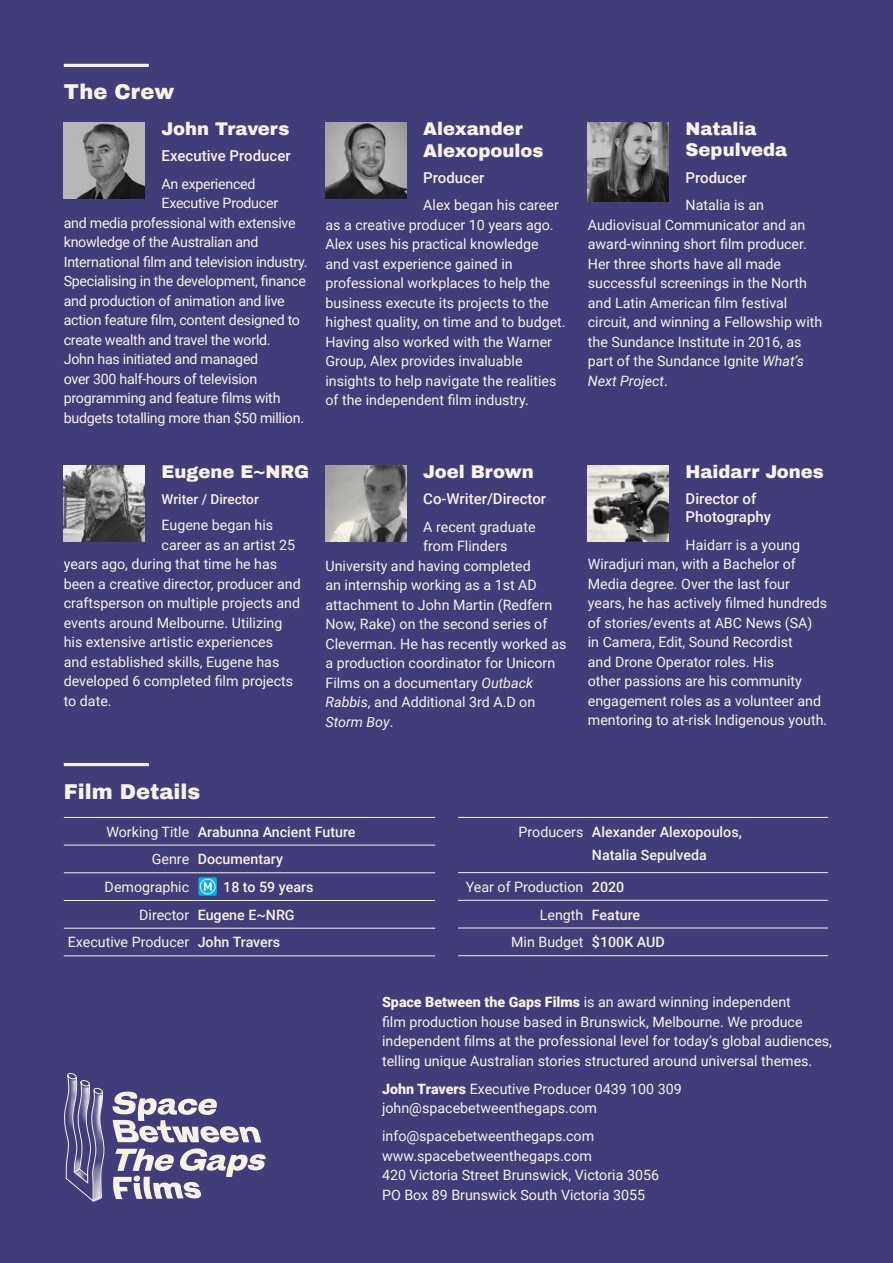
<style>
.page{position:relative;width:893px;height:1263px;background:#403d78}
.page>*{position:absolute;margin:0;border:0;box-sizing:border-box;transform-origin:0 0}
.t1{font:900 21px "Archivo";color:#f8f2e8}
.t2{font:900 18px/21.6px "Archivo";color:#f8f2e8}
.t3{font:500 15px/18px "Roboto";color:#f8f2e8}
.t4{font:14.25px/19.5px "Roboto";color:#f8f2e8}
.t5{font:14.25px "Roboto";letter-spacing:-.02em;color:#f8f2e8}
.t6{font:500 14.25px/23.5px "Roboto";color:#f8f2e8}
.t7{font:italic 14.25px "Roboto";color:#f8f2e8}
.t8{font:500 13.65px "Roboto";color:#f8f2e8}
.s1{font-style:italic}
.s2{font-style:normal}
.s3{font-weight:400}
.s4{font-weight:500}
.s5{font-weight:900}
</style>
<div class="page">
<img style="left:64px;top:122px;width:81px;height:76px">
<svg style="left:113px;top:1091px;width:153px;height:108px"></svg>
<svg style="left:64px;top:1073px;width:40px;height:129px"></svg>
<hr style="left:64px;top:817px;width:134px;height:1px;background:#f8f2e8">
<hr style="left:198px;top:817px;width:237px;height:1px;background:#f8f2e8">
<hr style="left:64px;top:845px;width:134px;height:1px;background:#f8f2e8">
<hr style="left:198px;top:845px;width:237px;height:1px;background:#f8f2e8">
<hr style="left:64px;top:872px;width:134px;height:1px;background:#f8f2e8">
<hr style="left:198px;top:872px;width:237px;height:1px;background:#f8f2e8">
<hr style="left:64px;top:900px;width:134px;height:1px;background:#f8f2e8">
<hr style="left:198px;top:900px;width:237px;height:1px;background:#f8f2e8">
<hr style="left:64px;top:928px;width:134px;height:1px;background:#f8f2e8">
<hr style="left:198px;top:928px;width:237px;height:1px;background:#f8f2e8">
<hr style="left:64px;top:956px;width:134px;height:1px;background:#f8f2e8">
<hr style="left:198px;top:956px;width:237px;height:1px;background:#f8f2e8">
<hr style="left:458px;top:817px;width:134px;height:1px;background:#f8f2e8">
<hr style="left:592px;top:817px;width:236px;height:1px;background:#f8f2e8">
<hr style="left:458px;top:872px;width:134px;height:1px;background:#f8f2e8">
<hr style="left:592px;top:872px;width:236px;height:1px;background:#f8f2e8">
<hr style="left:458px;top:900px;width:134px;height:1px;background:#f8f2e8">
<hr style="left:592px;top:900px;width:236px;height:1px;background:#f8f2e8">
<hr style="left:458px;top:928px;width:134px;height:1px;background:#f8f2e8">
<hr style="left:592px;top:928px;width:236px;height:1px;background:#f8f2e8">
<hr style="left:458px;top:955px;width:134px;height:1px;background:#f8f2e8">
<hr style="left:592px;top:955px;width:236px;height:1px;background:#f8f2e8">
<hr style="left:64px;top:763px;width:85px;height:3px;background:#f8f2e8">
<img style="left:588px;top:122px;width:81px;height:79px">
<img style="left:325px;top:122px;width:81px;height:76px">
<img style="left:325px;top:465px;width:81px;height:76px">
<img style="left:588px;top:465px;width:81px;height:76px">
<img style="left:64px;top:465px;width:81px;height:76px">
<hr style="left:64px;top:64px;width:85px;height:3px;background:#f8f2e8">
<svg style="left:198px;top:877px;width:19px;height:19px"></svg>
<div style="left:200px;top:879px;width:15px;height:15px;border:1px solid #f7f2e8;border-radius:50%"></div>
<svg style="left:204px;top:882px;width:8px;height:9px"></svg>
<h1 class="t1" style="left:64px;top:79px;width:112px">The Crew</h1>
<p class="t2" style="left:162px;top:118px;width:129px">John Travers</p>
<p class="t3" style="left:162px;top:147px;width:131px">Executive Producer</p>
<p class="t5" style="left:162px;top:174px;width:95px">An experienced</p>
<p class="t5" style="left:162px;top:193px;width:118px">Executive Producer</p>
<p class="t5" style="left:64px;top:213px;width:233px">and media professional with extensive</p>
<p class="t5" style="left:64px;top:232px;width:196px">knowledge of the Australian and</p>
<p class="t5" style="left:64px;top:252px;width:245px">International film and television industry.</p>
<p class="t5" style="left:64px;top:271px;width:244px">Specialising in the development, finance</p>
<p class="t5" style="left:64px;top:291px;width:223px">and production of animation and live</p>
<p class="t5" style="left:64px;top:310px;width:238px">action feature film, content designed to</p>
<p class="t5" style="left:64px;top:330px;width:208px">create wealth and travel the world.</p>
<p class="t5" style="left:64px;top:349px;width:196px">John has initiated and managed</p>
<p class="t5" style="left:64px;top:369px;width:195px">over 300 half-hours of television</p>
<p class="t5" style="left:64px;top:388px;width:218px">programming and feature films with</p>
<p class="t5" style="left:64px;top:407px;width:242px">budgets totalling more than $50 million.</p>
<p class="t2" style="left:162px;top:461px;width:149px">Eugene E~NRG</p>
<p class="t8" style="left:162px;top:489px;width:99px">Writer / Director</p>
<p class="t4" style="left:162px;top:515px;width:113px">Eugene began his</p>
<p class="t4" style="left:162px;top:534px;width:135px">career as an artist 25</p>
<p class="t4" style="left:64px;top:554px;width:215px">years ago, during that time he has</p>
<p class="t4" style="left:64px;top:573px;width:239px">been a creative director, producer and</p>
<p class="t4" style="left:64px;top:593px;width:238px">craftsperson on multiple projects and</p>
<p class="t4" style="left:64px;top:612px;width:220px">events around Melbourne. Utilizing</p>
<p class="t4" style="left:64px;top:632px;width:211px">his extensive artistic experiences</p>
<p class="t4" style="left:64px;top:651px;width:217px">and established skills, Eugene has</p>
<p class="t4" style="left:64px;top:671px;width:231px">developed 6 completed film projects</p>
<p class="t4" style="left:64px;top:690px;width:49px">to date.</p>
<p class="t2" style="left:423px;top:118px;width:122px">Alexander<br>Alexopoulos</p>
<p class="t3" style="left:423px;top:168px;width:63px">Producer</p>
<p class="t4" style="left:325px;top:195px;width:242px;text-indent:98px">Alex began his career as a creative producer 10 years ago.<br>Alex uses his practical knowledge and vast experience gained in professional workplaces to help the business execute its projects to the highest quality, on time and to budget.<br>Having also worked with the Warner Group, Alex provides invaluable insights to help navigate the realities of the independent film industry.</p>
<p class="t2" style="left:423px;top:461px;width:112px">Joel Brown</p>
<p class="t3" style="left:423px;top:490px;width:124px">Co-Writer/Director</p>
<p class="t4" style="left:423px;top:516px;width:114px">A recent graduate</p>
<p class="t4" style="left:423px;top:536px;width:86px">from Flinders</p>
<p class="t4" style="left:325px;top:555px;width:207px">University and having completed</p>
<p class="t4" style="left:325px;top:575px;width:213px">an internship working as a 1st AD</p>
<p class="t4" style="left:325px;top:594px;width:228px">attachment to John Martin (Redfern</p>
<p class="t4" style="left:325px;top:614px;width:223px">Now, Rake) on the second series of</p>
<p class="t4" style="left:325px;top:633px;width:242px">Cleverman. He has recently worked as</p>
<p class="t4" style="left:325px;top:653px;width:231px">a production coordinator for Unicorn</p>
<p class="t4" style="left:325px;top:672px;width:209px">Films on a documentary <span class="s1">Outback</span></p>
<p class="t4" style="left:325px;top:692px;width:211px"><span class="s1">Rabbis</span>, and Additional 3rd A.D on</p>
<p class="t7" style="left:325px;top:711px;width:69px">Storm Boy<span class="s2">.</span></p>
<h1 class="t1" style="left:64px;top:779px;width:138px">Film Details</h1>
<p class="t2" style="left:686px;top:118px;width:103px">Natalia<br>Sepulveda</p>
<p class="t3" style="left:686px;top:168px;width:63px">Producer</p>
<p class="t4" style="left:588px;top:195px;width:236px;text-indent:98px">Natalia is an<br>Audiovisual Communicator and an award-winning short film producer.<br>Her three shorts have all made successful screenings in the North and Latin American film festival circuit, and winning a Fellowship with the Sundance Institute in 2016, as part of the Sundance Ignite <span class="s1">What’s<br>Next Project</span>.</p>
<p class="t2" style="left:686px;top:461px;width:140px">Haidarr Jones</p>
<p class="t3" style="left:686px;top:490px;width:87px">Director of<br>Photography</p>
<p class="t4" style="left:588px;top:534px;width:241px;text-indent:98px">Haidarr is a young<br>Wiradjuri man, with a Bachelor of<br>Media degree. Over the last four years, he has actively filmed hundreds of stories/events at ABC News (SA) in Camera, Edit, Sound Recordist<br>and Drone Operator roles. His<br>other passions are his community engagement roles as a volunteer and mentoring to at-risk Indigenous youth.</p>
<p class="t6" style="left:106px;top:819px;width:251px"><span class="s3">Working Title</span> Arabunna Ancient Future</p>
<p class="t6" style="left:152px;top:847px;width:133px"><span class="s3">Genre</span> Documentary</p>
<p class="t4" style="left:105px;top:877px;width:86px">Demographic</p>
<p class="t6" style="left:223px;top:875px;width:92px">18 to 59 years</p>
<p class="t6" style="left:139px;top:902px;width:157px"><span class="s3">Director</span> Eugene E~NRG</p>
<p class="t4" style="left:68px;top:932px;width:214px">Executive Producer <span class="s4">John Travers</span></p>
<p class="t6" style="left:592px;top:819px;width:151px;text-indent:-73px"><span class="s3">Producers</span> Alexander Alexopoulos,<br>Natalia Sepulveda</p>
<p class="t4" style="left:466px;top:876px;width:160px">Year of Production <span class="s4">2020</span></p>
<p class="t6" style="left:540px;top:902px;width:102px"><span class="s3">Length</span> Feature</p>
<p class="t4" style="left:511px;top:932px;width:155px">Min Budget <span class="s4">$100K AUD</span></p>
<p class="t4" style="left:382px;top:992px;width:451px"><span class="s5">Space Between the Gaps Films</span> is an award winning independent<br>film production house based in Brunswick, Melbourne. We produce independent films at the professional level for today’s global audiences, telling unique Australian stories structured around universal themes.</p>
<p class="t4" style="left:382px;top:1078px;width:301px"><span class="s5">John Travers</span> Executive Producer 0439 100 309 john@spacebetweenthegaps.com</p>
<p class="t4" style="left:382px;top:1126px;width:278px">info@spacebetweenthegaps.com www.spacebetweenthegaps.com<br>420 Victoria Street Brunswick, Victoria 3056<br>PO Box 89 Brunswick South Victoria 3055</p>
</div>
